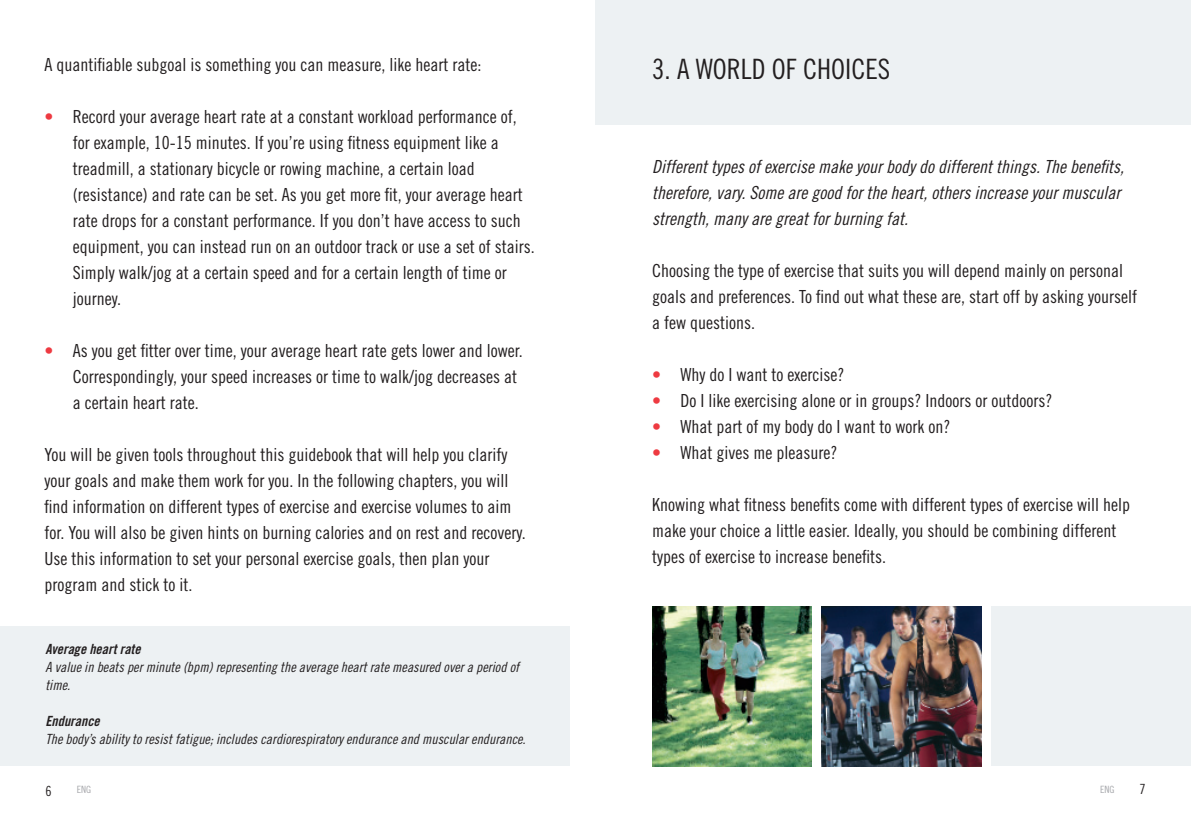
<style>
.page{position:relative;width:1191px;height:840px;background:#fff}
.page>*{position:absolute;margin:0;border:0;box-sizing:border-box;transform-origin:0 0}
.t1{font:28px "Trade Gothic Cond Eighteen";color:#231f20}
.t2{font:18px/26px "Trade Gothic Cond Eighteen";color:#231f20}
.t3{font:18px/26px "Trade Gothic Cond Eighteen Obl";color:#231f20}
.t4{font:14px/18px "Trade Gothic Cond Eighteen Obl";color:#231f20}
.t5{font:14px "Trade Gothic Bold Cond Twenty Obl";color:#231f20}
.t6{font:14px "Trade Gothic Cond Eighteen";color:#231f20}
.t7{font:10px "Trade Gothic Cond Eighteen";color:#a8a9ad}
.s1{color:#ee3a41}
</style>
<div class="page">
<div style="left:595px;top:0;width:596px;height:125px;background:#edf1f3"></div>
<div style="left:991px;top:606px;width:200px;height:159px;background:#edf1f3"></div>
<img style="left:821px;top:606px;width:160px;height:159px">
<img style="left:652px;top:606px;width:159px;height:159px">
<div style="left:0;top:626px;width:569px;height:139px;background:#edf1f3"></div>
<p class="t2" style="left:44px;top:53px;width:438px">A quantifiable subgoal is something you can measure, like heart rate:</p>
<p class="t2" style="left:73px;top:105px;width:463px;text-indent:-28px"><span class="s1">•</span> Record your average heart rate at a constant workload performance of, for example, 10-15 minutes. If you’re using fitness equipment like a treadmill, a stationary bicycle or rowing machine, a certain load (resistance) and rate can be set. As you get more fit, your average heart rate drops for a constant performance. If you don’t have access to such equipment, you can instead run on an outdoor track or use a set of stairs.<br>Simply walk/jog at a certain speed and for a certain length of time or journey.</p>
<p class="t2" style="left:73px;top:339px;width:451px;text-indent:-28px"><span class="s1">•</span> As you get fitter over time, your average heart rate gets lower and lower.<br>Correspondingly, your speed increases or time to walk/jog decreases at a certain heart rate.</p>
<p class="t2" style="left:44px;top:443px;width:483px">You will be given tools throughout this guidebook that will help you clarify your goals and make them work for you. In the following chapters, you will find information on different types of exercise and exercise volumes to aim for. You will also be given hints on burning calories and on rest and recovery.<br>Use this information to set your personal exercise goals, then plan your program and stick to it.</p>
<p class="t5" style="left:45px;top:643px;width:97px">Average heart rate</p>
<p class="t4" style="left:45px;top:658px;width:475px">A value in beats per minute (bpm) representing the average heart rate measured over a period of time.</p>
<p class="t5" style="left:45px;top:715px;width:56px">Endurance</p>
<p class="t4" style="left:45px;top:730px;width:482px">The body’s ability to resist fatigue; includes cardiorespiratory endurance and muscular endurance.</p>
<h1 class="t1" style="left:652px;top:58px;width:239px">3. A WORLD OF CHOICES</h1>
<p class="t3" style="left:652px;top:155px;width:473px">Different types of exercise make your body do different things. The benefits, therefore, vary. Some are good for the heart, others increase your muscular strength, many are great for burning fat.</p>
<p class="t2" style="left:652px;top:259px;width:486px">Choosing the type of exercise that suits you will depend mainly on personal goals and preferences. To find out what these are, start off by asking yourself a few questions.</p>
<p class="t2" style="left:652px;top:363px;width:194px"><span class="s1">•</span> Why do I want to exercise?</p>
<p class="t2" style="left:652px;top:389px;width:402px"><span class="s1">•</span> Do I like exercising alone or in groups? Indoors or outdoors?</p>
<p class="t2" style="left:652px;top:415px;width:300px"><span class="s1">•</span> What part of my body do I want to work on?</p>
<p class="t2" style="left:652px;top:441px;width:187px"><span class="s1">•</span> What gives me pleasure?</p>
<p class="t2" style="left:652px;top:493px;width:479px">Knowing what fitness benefits come with different types of exercise will help make your choice a little easier. Ideally, you should be combining different types of exercise to increase benefits.</p>
<p class="t6" style="left:45px;top:785px;width:8px">6</p>
<p class="t7" style="left:77px;top:785px;width:16px">ENG</p>
<p class="t7" style="left:1100px;top:785px;width:16px">ENG</p>
<p class="t6" style="left:1139px;top:783px;width:8px">7</p>
</div>
